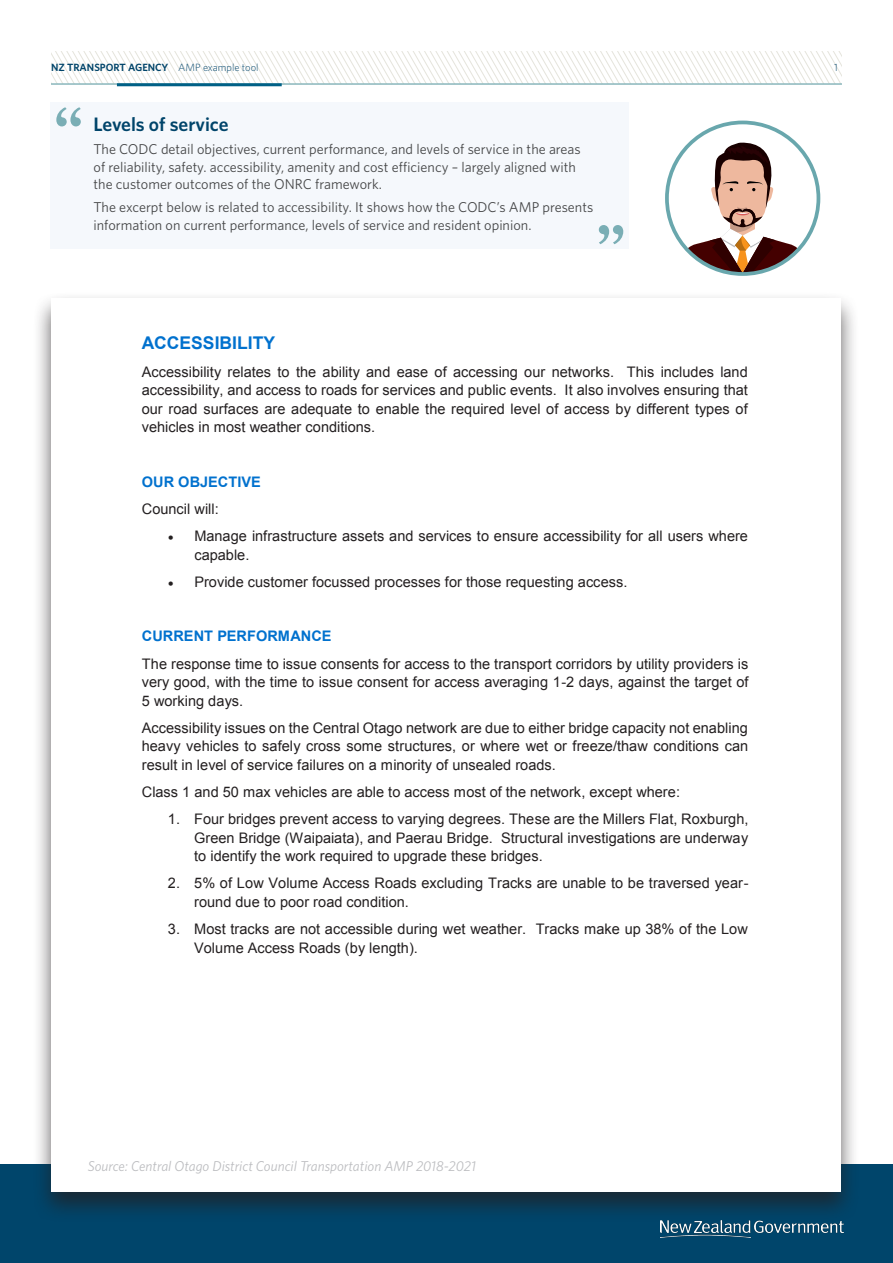
<style>
.page{position:relative;width:893px;height:1263px;background:#fff}
.page>*{position:absolute;margin:0;border:0;box-sizing:border-box;transform-origin:0 0}
.Text{font:72px "Hira Min Pro W3";color:#7aaeb5}
.Sub_Heading{font:600 19.5px "Whitney";color:#00446a}
.t1{font:700 17.55px "Arial";color:#0071ce}
.t2{font:14.55px/18.5px "Arial";color:#231f20}
.t3{font:700 14.55px/27.3px "Arial";color:#0071ce}
.Bullets{font:14.25px/17.2px "Whitney";color:#454647}
.Text-2{font:italic 14.25px "Whitney";color:#bcbdc0}
.t4{font:600 10.5px "Whitney";color:#00446a}
.t5{font:300 10.5px "Whitney";color:#00446a}
.s1{font-weight:300}
.s2{font-weight:400;color:#231f20}
.s3{font-weight:700;color:#0071ce}
</style>
<div class="page">
<svg style="left:51px;top:51px;width:791px;height:32px"></svg>
<hr style="left:51px;top:83px;width:791px;height:2px;background:#8ab7bc">
<hr style="left:117px;top:83px;width:165px;height:3px;background:#006086">
<div style="left:0;top:1164px;width:893px;height:99px;background:#00456b"></div>
<img style="left:660px;top:1222px;width:183px;height:16px">
<div style="left:32px;top:292px;width:827px;height:930px;background:#231f20;opacity:.73"></div>
<div style="left:51px;top:299px;width:789px;height:893px;background:#fff"></div>
<div style="left:51px;top:102px;width:578px;height:147px;background:#f5f8fc"></div>
<svg style="left:665px;top:121px;width:155px;height:155px"></svg>
<p class="t4" style="left:51px;top:61px;width:209px">NZ TRANSPORT AGENCY <span class="s1">AMP example tool</span></p>
<p class="t5" style="left:834px;top:61px;width:5px">1</p>
<p class="Text" style="left:51px;top:75px;width:37px">“</p>
<p class="Sub_Heading" style="left:94px;top:111px;width:137px">Levels of service</p>
<p class="Bullets" style="left:94px;top:140px;width:489px">The CODC detail objectives, current performance, and levels of service in the areas of reliability, safety. accessibility, amenity and cost efficiency – largely aligned with the customer outcomes of the ONRC framework.</p>
<p class="Bullets" style="left:94px;top:198px;width:501px">The excerpt below is related to accessibility. It shows how the CODC’s AMP presents information on current performance, levels of service and resident opinion.</p>
<p class="Text" style="left:629px;top:276px;width:37px;rotate:-180deg">“</p>
<p class="t1" style="left:142px;top:331px;width:135px">ACCESSIBILITY</p>
<p class="t2" style="left:142px;top:363px;width:607px;text-align:justify">Accessibility relates to the ability and ease of accessing our networks. This includes land accessibility, and access to roads for services and public events. It also involves ensuring that our road surfaces are adequate to enable the required level of access by different types of vehicles in most weather conditions.</p>
<p class="t3" style="left:142px;top:468px;width:121px">OUR OBJECTIVE<br><span class="s2">Council will:</span></p>
<p class="t2" style="left:194px;top:527px;width:555px;text-indent:-26px">• Manage infrastructure assets and services to ensure accessibility for all users where capable.</p>
<p class="t2" style="left:168px;top:573px;width:461px">• Provide customer focussed processes for those requesting access.</p>
<p class="t2" style="left:142px;top:623px;width:608px;line-height:27.3px"><span class="s3">CURRENT PERFORMANCE<br></span>The response time to issue consents for access to the transport corridors by utility providers is</p>
<p class="t2" style="left:142px;top:673px;width:608px">very good, with the time to issue consent for access averaging 1-2 days, against the target of<br>5 working days.</p>
<p class="t2" style="left:142px;top:719px;width:608px;text-align:justify">Accessibility issues on the Central Otago network are due to either bridge capacity not enabling heavy vehicles to safely cross some structures, or where wet or freeze/thaw conditions can result in level of service failures on a minority of unsealed roads.</p>
<p class="t2" style="left:142px;top:783px;width:540px">Class 1 and 50 max vehicles are able to access most of the network, except where:</p>
<p class="t2" style="left:194px;top:810px;width:556px;text-align:justify;text-indent:-26px">1. Four bridges prevent access to varying degrees. These are the Millers Flat, Roxburgh, Green Bridge (Waipaiata), and Paerau Bridge. Structural investigations are underway to identify the work required to upgrade these bridges.</p>
<p class="t2" style="left:194px;top:874px;width:556px;text-indent:-26px">2. 5% of Low Volume Access Roads excluding Tracks are unable to be traversed year&shy;round due to poor road condition.</p>
<p class="t2" style="left:194px;top:920px;width:555px;text-indent:-26px">3. Most tracks are not accessible during wet weather. Tracks make up 38% of the Low<br>Volume Access Roads (by length).</p>
<p class="Text-2" style="left:88px;top:1157px;width:390px">Source: Central Otago District Council Transportation AMP 2018-2021</p>
</div>
